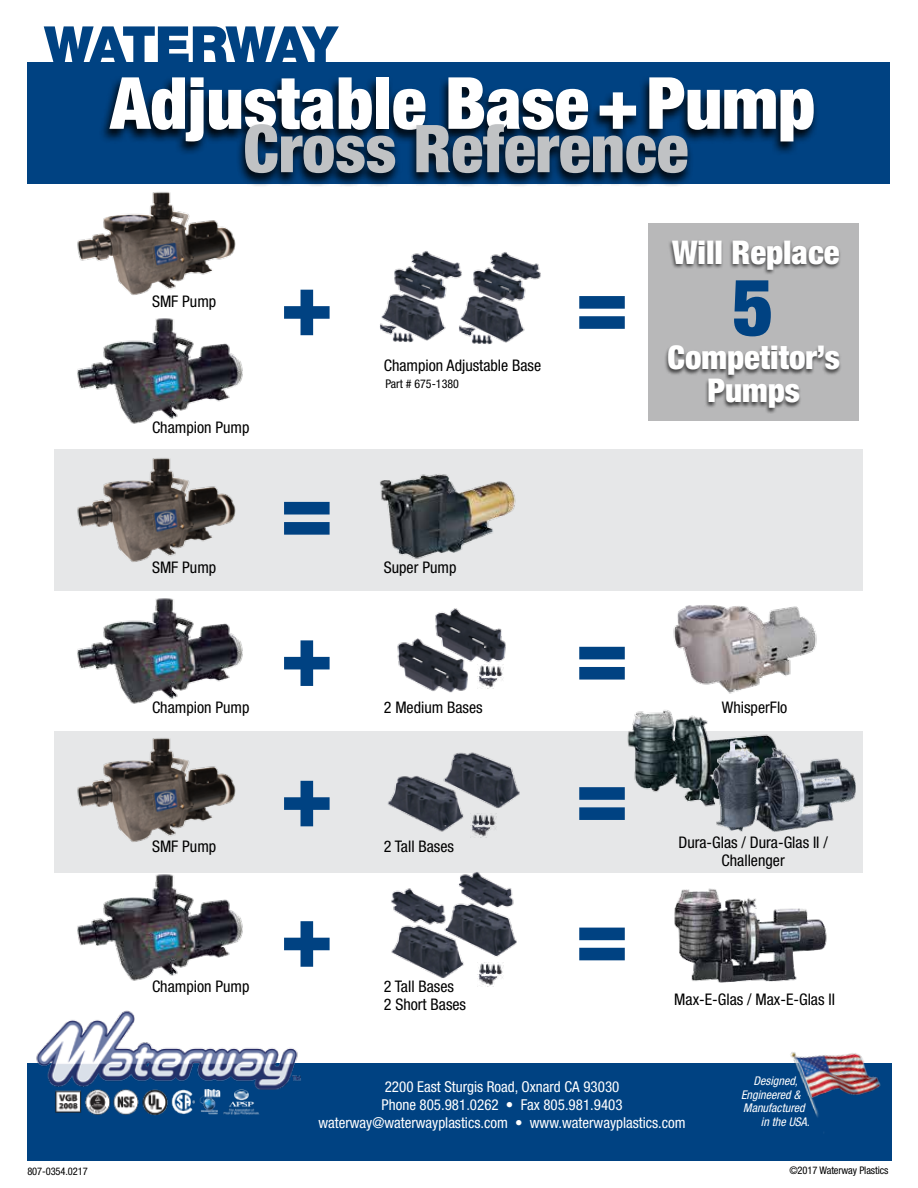
<style>
.page{position:relative;width:918px;height:1188px;background:#fff}
.page>*{position:absolute;margin:0;border:0;box-sizing:border-box;transform-origin:0 0}
.t1{font:900 condensed 90px/141.9px "Helvetica Neue";color:#004282;text-align:justify}
.t2{font:900 condensed 79.2px "Helvetica Neue";color:#004282}
.t3{font:900 condensed 72px "Helvetica Neue";color:#fff}
.t4{font:900 condensed 66px "Helvetica Neue";color:#c0c2c4}
.t5{font:900 51.15px "Helvetica Neue";letter-spacing:-.075em;color:#004282}
.t6{font:900 condensed 32.85px/32.8px "Helvetica Neue";color:#fff;text-align:center}
.t7{font:condensed 16.05px/18.1px "Helvetica Neue";color:#000}
.t8{font:condensed 15px/18px "Helvetica Neue";color:#fff;text-align:center}
.t9{font:italic condensed 12px "Helvetica Neue";color:#fff}
.t10{font:condensed 12px "Helvetica Neue";color:#000}
.t11{font:condensed 10.5px "Helvetica Neue";letter-spacing:-.01em;color:#000}
</style>
<div class="page">
<div style="left:55px;top:450px;width:808px;height:141px;background:#e6e7e8"></div>
<div style="left:55px;top:732px;width:808px;height:141px;background:#e6e7e8"></div>
<div style="left:28px;top:62px;width:862px;height:122px;background:#004282"></div>
<div style="left:28px;top:1064px;width:864px;height:97px;background:#004282"></div>
<img style="left:624px;top:711px;width:154px;height:91px">
<img style="left:654px;top:605px;width:163px;height:112px">
<img style="left:388px;top:752px;width:132px;height:80px">
<img style="left:391px;top:872px;width:126px;height:106px">
<img style="left:380px;top:251px;width:79px;height:92px">
<img style="left:701px;top:734px;width:155px;height:98px">
<img style="left:397px;top:608px;width:109px;height:85px">
<img style="left:477px;top:664px;width:27px;height:24px">
<img style="left:471px;top:814px;width:27px;height:24px">
<img style="left:477px;top:963px;width:27px;height:24px">
<img style="left:674px;top:888px;width:153px;height:95px">
<img style="left:459px;top:252px;width:82px;height:92px">
<img style="left:378px;top:449px;width:142px;height:110px">
<img style="left:77px;top:318px;width:166px;height:106px">
<img style="left:77px;top:598px;width:166px;height:106px">
<img style="left:77px;top:874px;width:166px;height:107px">
<img style="left:77px;top:192px;width:159px;height:103px">
<img style="left:77px;top:458px;width:159px;height:104px">
<img style="left:77px;top:738px;width:159px;height:104px">
<img style="left:784px;top:1052px;width:108px;height:81px">
<img style="left:32px;top:1010px;width:273px;height:80px">
<img style="left:55px;top:1090px;width:205px;height:26px">
<div style="left:648px;top:224px;width:210px;height:197px;background:#b8b8b9"></div>
<div style="left:664px;top:240px;width:178px;height:174px;background:#000;opacity:.63"></div>
<div style="left:99px;top:76px;width:720px;height:80px;background:#000;opacity:.9"></div>
<div style="left:235px;top:123px;width:459px;height:65px;background:#000;opacity:.9"></div>
<h3 class="t5" style="left:44px;top:14px;width:295px">WATERWAY</h3>
<h3 class="t3" style="left:110px;top:59px;width:706px">Adjustable Base+Pump</h3>
<h3 class="t4" style="left:244px;top:108px;width:446px">Cross Reference</h3>
<p class="t11" style="left:27px;top:1165px;width:62px">807-0354.0217</p>
<h3 class="t6" style="left:672px;top:235px;width:169px">Will Replace</h3>
<p class="t7" style="left:152px;top:292px;width:66px">SMF Pump</p>
<h1 class="t1" style="left:280px;top:231px;width:55px">+</h1>
<h1 class="t1" style="left:575px;top:231px;width:55px">=</h1>
<h2 class="t2" style="left:733px;top:258px;width:43px">5</h2>
<p class="t7" style="left:384px;top:357px;width:159px">Champion Adjustable Base</p>
<p class="t10" style="left:385px;top:377px;width:75px">Part # 675-1380</p>
<h3 class="t6" style="left:668px;top:340px;width:174px">Competitor’s<br>Pumps</h3>
<p class="t7" style="left:152px;top:419px;width:99px">Champion Pump</p>
<p class="t7" style="left:152px;top:558px;width:66px">SMF Pump</p>
<p class="t7" style="left:152px;top:698px;width:99px">Champion Pump</p>
<p class="t7" style="left:152px;top:838px;width:66px">SMF Pump</p>
<h1 class="t1" style="left:280px;top:437px;width:55px">= + + +</h1>
<p class="t7" style="left:384px;top:558px;width:74px">Super Pump</p>
<p class="t7" style="left:384px;top:698px;width:100px">2 Medium Bases</p>
<p class="t7" style="left:384px;top:838px;width:72px">2 Tall Bases</p>
<h1 class="t1" style="left:575px;top:582px;width:55px;line-height:140.4px">= = =</h1>
<p class="t7" style="left:722px;top:698px;width:67px">WhisperFlo</p>
<p class="t7" style="left:678px;top:833px;width:151px;text-align:center">Dura-Glas / Dura-Glas II /<br>Challenger</p>
<p class="t7" style="left:152px;top:977px;width:99px">Champion Pump</p>
<p class="t7" style="left:384px;top:977px;width:84px">2 Tall Bases<br>2 Short Bases</p>
<p class="t7" style="left:674px;top:990px;width:162px">Max-E-Glas / Max-E-Glas II</p>
<p class="t8" style="left:318px;top:1078px;width:369px">2200 East Sturgis Road, Oxnard CA 93030<br>Phone 805.981.0262 • Fax 805.981.9403 waterway@waterwayplastics.com • www.waterwayplastics.com</p>
<p class="t9" style="left:754px;top:1074px;width:46px">Designed,</p>
<p class="t9" style="left:741px;top:1088px;width:61px">Engineered &amp;</p>
<p class="t9" style="left:743px;top:1101px;width:63px">Manufactured</p>
<p class="t9" style="left:761px;top:1115px;width:50px">in the USA.</p>
<p class="t11" style="left:789px;top:1164px;width:101px">©2017 Waterway Plastics</p>
</div>
